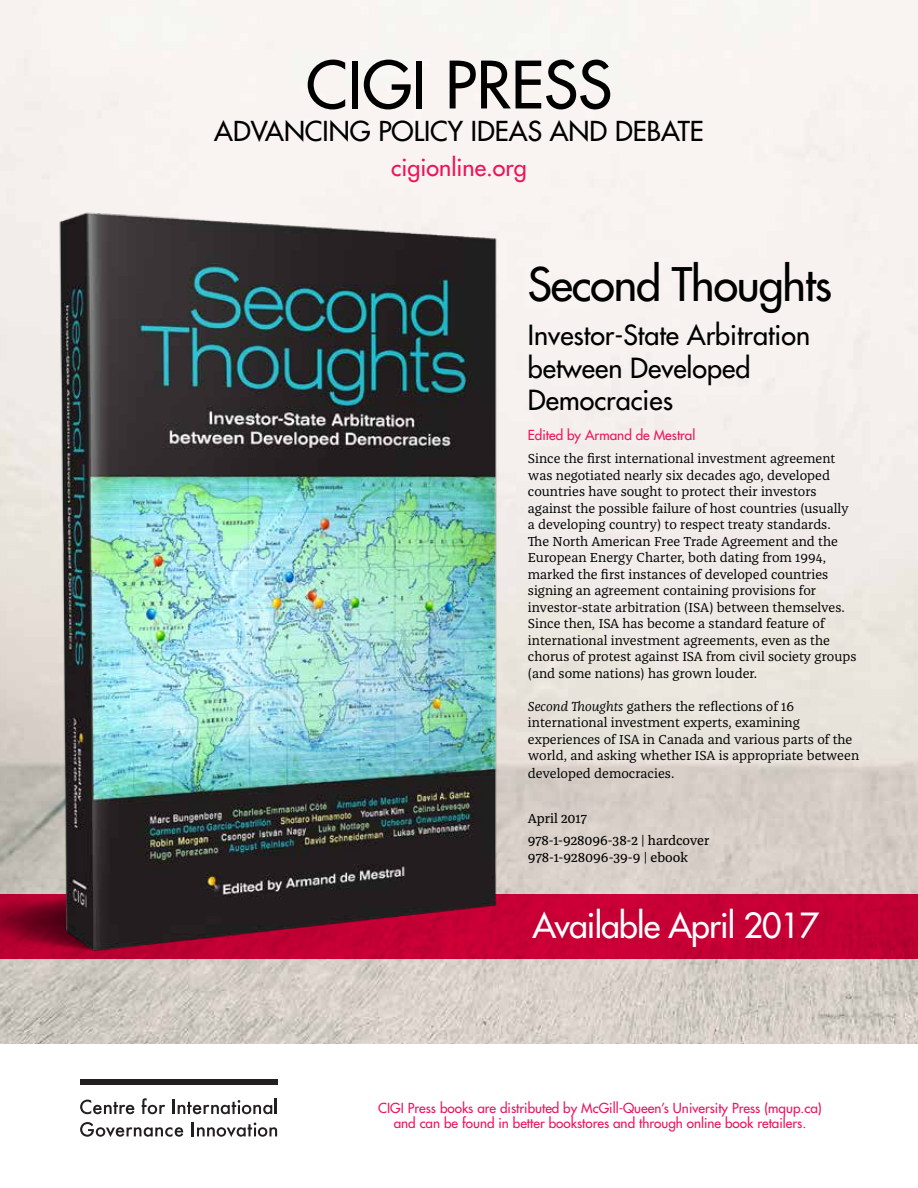
<style>
.page{position:relative;width:918px;height:1188px;background:#fff}
.page>*{position:absolute;margin:0;border:0;box-sizing:border-box;transform-origin:0 0}
.t1{font:500 63.45px "Futura Std";color:#000}
.t2{font:500 45px "Futura Std";letter-spacing:-.025em;color:#000}
.t3{font:500 33.75px "Futura Std";letter-spacing:-.025em;color:#fff}
.t4{font:500 27px/32.4px "Futura Std";color:#000}
.t5{font:500 26.7px "Futura Std";color:#000}
.t6{font:500 23.4px "Futura Std";color:#ed145b}
.t7{font:13.5px/16.5px "Franziska Pro";color:#000}
.t8{font:500 13.5px/14.9px "Futura Std";color:#ed145b;text-align:center}
.t9{font:13.5px/22.4px "Franziska Pro";letter-spacing:-.005em;color:#000}
.s1{font-style:italic}
</style>
<div class="page">
<img style="left:0;top:0;width:918px;height:1043px">
<svg style="left:80px;top:1100px;width:54px;height:14px"></svg>
<svg style="left:142px;top:1098px;width:23px;height:16px"></svg>
<svg style="left:173px;top:1099px;width:104px;height:15px"></svg>
<svg style="left:80px;top:1122px;width:103px;height:15px"></svg>
<svg style="left:192px;top:1122px;width:85px;height:15px"></svg>
<div style="left:80px;top:1079px;width:198px;height:6px;background:#231f20"></div>
<svg style="left:599px;top:894px;width:319px;height:64px;background:#c40034"></svg>
<img style="left:0;top:184px;width:599px;height:839px">
<h1 class="t1" style="left:306px;top:45px;width:308px">CIGI PRESS</h1>
<h3 class="t5" style="left:214px;top:114px;width:491px">ADVANCING POLICY IDEAS AND DEBATE</h3>
<h3 class="t6" style="left:391px;top:153px;width:137px">cigionline.org</h3>
<h2 class="t2" style="left:528px;top:256px;width:306px">Second Thoughts</h2>
<h3 class="t4" style="left:528px;top:319px;width:284px">Investor-State Arbitration between Developed<br>Democracies</h3>
<p class="t8" style="left:528px;top:428px;width:169px">Edited by Armand de Mestral</p>
<p class="t7" style="left:528px;top:450px;width:330px">Since the first international investment agreement was negotiated nearly six decades ago, developed countries have sought to protect their investors against the possible failure of host countries (usually a developing country) to respect treaty standards.<br>The North American Free Trade Agreement and the European Energy Charter, both dating from 1994, marked the first instances of developed countries signing an agreement containing provisions for investor-state arbitration (ISA) between themselves.<br>Since then, ISA has become a standard feature of international investment agreements, even as the chorus of protest against ISA from civil society groups (and some nations) has grown louder.</p>
<p class="t7" style="left:528px;top:698px;width:333px"><span class="s1">Second Thoughts</span> gathers the reflections of 16 international investment experts, examining experiences of ISA in Canada and various parts of the world, and asking whether ISA is appropriate between</p>
<p class="t7" style="left:528px;top:765px;width:148px">developed democracies.</p>
<p class="t9" style="left:528px;top:807px;width:183px">April 2017<br>978-1-928096-38-2 | hardcover</p>
<p class="t9" style="left:528px;top:846px;width:162px">978-1-928096-39-9 | ebook</p>
<h3 class="t3" style="left:533px;top:904px;width:288px">Available April 2017</h3>
<p class="t8" style="left:378px;top:1101px;width:445px">CIGI Press books are distributed by McGill-Queen’s University Press (mqup.ca) and can be found in better bookstores and through online book retailers.</p>
</div>
